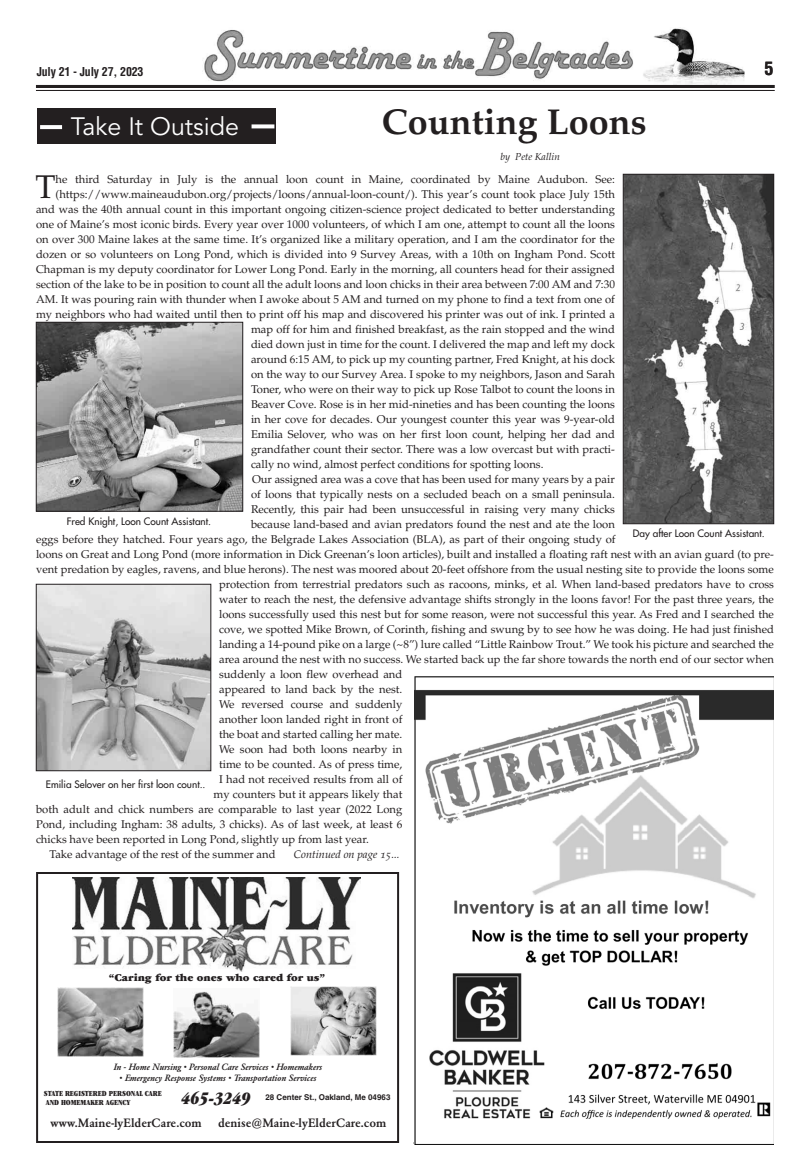
<style>
.page{position:relative;width:810px;height:1170px;background:#fff}
.page>*{position:absolute;margin:0;border:0;box-sizing:border-box;transform-origin:0 0}
.t1{font:700 36px "Palatino";color:#231f20}
.t2{font:32.8px "Palatino";color:#231f20}
.t3{font:25px "Avenir";color:#fff}
.t4{font:italic ultra-condensed 18px "Garamond";color:#231f20}
.t5{font:700 condensed 18px "Helvetica";color:#231f20}
.t6{font:500 12px "Garamond BE";color:#231f20}
.t7{font:700 condensed 12px "Helvetica";letter-spacing:-.015em;color:#231f20}
.t8{font:11.2px "Palatino";color:#231f20}
.t9{font:900 11px "Garamond";color:#231f20}
.t10{font:11px "Palatino Italic Os F";color:#231f20}
.t11{font:10px "Futura";color:#231f20}
.t12{font:italic 10px "Palatino";color:#231f20}
.t13{font:italic 500 9px "Garamond BE";color:#231f20}
.t14{font:ultra-condensed 8px/9.6px "Garamond";color:#231f20}
.t15{font:700 8px "Helvetica";color:#231f20}
</style>
<div class="page">
<img style="left:684px;top:29px;width:60px;height:61px">
<img style="left:204px;top:30px;width:429px;height:52px">
<hr style="left:36px;top:85px;width:739px;height:3px;background:#231f20">
<hr style="left:36px;top:90px;width:739px;height:1px;background:#231f20">
<div style="left:38px;top:108px;width:238px;height:36px;background:#231f20"></div>
<svg style="left:40px;top:125px;width:22px;height:4px"></svg>
<svg style="left:252px;top:124px;width:22px;height:4px"></svg>
<div style="left:36px;top:872px;width:363px;height:271px;border:2px solid #231f20"></div>
<img style="left:290px;top:987px;width:86px;height:68px">
<img style="left:57px;top:988px;width:86px;height:68px">
<img style="left:173px;top:991px;width:86px;height:66px">
<img style="left:73px;top:877px;width:288px;height:95px">
<img style="left:38px;top:324px;width:203px;height:186px">
<div style="left:36px;top:322px;width:207px;height:190px;border:1px solid #231f20"></div>
<img style="left:414px;top:676px;width:360px;height:468px">
<img style="left:625px;top:176px;width:147px;height:346px">
<div style="left:623px;top:174px;width:151px;height:350px;border:1px solid #231f20"></div>
<img style="left:38px;top:586px;width:171px;height:183px">
<div style="left:36px;top:584px;width:175px;height:187px;border:1px solid #231f20"></div>
<p class="t7" style="left:37px;top:67px;width:108px">July 21 - July 27, 2023</p>
<h3 class="t5" style="left:764px;top:61px;width:10px">5</h3>
<h3 class="t3" style="left:71px;top:116px;width:170px">Take It Outside</h3>
<h1 class="t1" style="left:382px;top:108px;width:266px">Counting Loons</h1>
<p class="t12" style="left:501px;top:153px;width:61px">by Pete Kallin</p>
<h2 class="t2" style="left:36px;top:174px;width:22px">T</h2>
<p class="t8" style="left:56px;top:174px;width:561px">he third Saturday in July is the annual loon count in Maine, coordinated by Maine Audubon. See:</p>
<p class="t8" style="left:56px;top:189px;width:561px">(https://www.maineaudubon.org/projects/loons/annual-loon-count/). This year’s count took place July 15th</p>
<p class="t8" style="left:36px;top:204px;width:581px">and was the 40th annual count in this important ongoing citizen-science project dedicated to better understanding</p>
<p class="t8" style="left:36px;top:219px;width:581px">one of Maine’s most iconic birds. Every year over 1000 volunteers, of which I am one, attempt to count all the loons</p>
<p class="t8" style="left:36px;top:234px;width:581px">on over 300 Maine lakes at the same time. It’s organized like a military operation, and I am the coordinator for the</p>
<p class="t8" style="left:36px;top:249px;width:581px">dozen or so volunteers on Long Pond, which is divided into 9 Survey Areas, with a 10th on Ingham Pond. Scott</p>
<p class="t8" style="left:36px;top:264px;width:581px">Chapman is my deputy coordinator for Lower Long Pond. Early in the morning, all counters head for their assigned</p>
<p class="t8" style="left:36px;top:279px;width:581px">section of the lake to be in position to count all the adult loons and loon chicks in their area between 7:00 AM and 7:30</p>
<p class="t8" style="left:36px;top:294px;width:581px">AM. It was pouring rain with thunder when I awoke about 5 AM and turned on my phone to find a text from one of</p>
<p class="t8" style="left:36px;top:309px;width:581px">my neighbors who had waited until then to print off his map and discovered his printer was out of ink. I printed a</p>
<p class="t8" style="left:251px;top:324px;width:366px">map off for him and finished breakfast, as the rain stopped and the wind</p>
<p class="t8" style="left:251px;top:339px;width:366px">died down just in time for the count. I delivered the map and left my dock</p>
<p class="t8" style="left:251px;top:354px;width:366px">around 6:15 AM, to pick up my counting partner, Fred Knight, at his dock</p>
<p class="t8" style="left:251px;top:369px;width:366px">on the way to our Survey Area. I spoke to my neighbors, Jason and Sarah</p>
<p class="t8" style="left:251px;top:384px;width:366px">Toner, who were on their way to pick up Rose Talbot to count the loons in</p>
<p class="t8" style="left:251px;top:399px;width:366px">Beaver Cove. Rose is in her mid-nineties and has been counting the loons</p>
<p class="t8" style="left:251px;top:414px;width:366px">in her cove for decades. Our youngest counter this year was 9-year-old</p>
<p class="t8" style="left:251px;top:429px;width:366px">Emilia Selover, who was on her first loon count, helping her dad and</p>
<p class="t8" style="left:251px;top:444px;width:366px">grandfather count their sector. There was a low overcast but with practi-</p>
<p class="t8" style="left:251px;top:459px;width:294px">cally no wind, almost perfect conditions for spotting loons.</p>
<p class="t8" style="left:252px;top:474px;width:365px">Our assigned area was a cove that has been used for many years by a pair</p>
<p class="t8" style="left:251px;top:489px;width:366px">of loons that typically nests on a secluded beach on a small peninsula.</p>
<p class="t8" style="left:251px;top:504px;width:366px">Recently, this pair had been unsuccessful in raising very many chicks</p>
<p class="t8" style="left:251px;top:519px;width:366px">because land-based and avian predators found the nest and ate the loon</p>
<p class="t8" style="left:36px;top:534px;width:581px">eggs before they hatched. Four years ago, the Belgrade Lakes Association (BLA), as part of their ongoing study of</p>
<p class="t8" style="left:36px;top:549px;width:740px">loons on Great and Long Pond (more information in Dick Greenan’s loon articles), built and installed a floating raft nest with an avian guard (to pre-</p>
<p class="t8" style="left:36px;top:564px;width:739px">vent predation by eagles, ravens, and blue herons). The nest was moored about 20-feet offshore from the usual nesting site to provide the loons some</p>
<p class="t8" style="left:219px;top:579px;width:556px">protection from terrestrial predators such as racoons, minks, et al. When land-based predators have to cross</p>
<p class="t8" style="left:219px;top:594px;width:556px">water to reach the nest, the defensive advantage shifts strongly in the loons favor! For the past three years, the</p>
<p class="t8" style="left:219px;top:609px;width:556px">loons successfully used this nest but for some reason, were not successful this year. As Fred and I searched the</p>
<p class="t8" style="left:219px;top:624px;width:556px">cove, we spotted Mike Brown, of Corinth, fishing and swung by to see how he was doing. He had just finished</p>
<p class="t8" style="left:219px;top:639px;width:556px">landing a 14-pound pike on a large (~8”) lure called “Little Rainbow Trout.” We took his picture and searched the</p>
<p class="t8" style="left:219px;top:654px;width:556px">area around the nest with no success. We started back up the far shore towards the north end of our sector when</p>
<p class="t8" style="left:219px;top:669px;width:185px">suddenly a loon flew overhead and</p>
<p class="t8" style="left:219px;top:684px;width:185px">appeared to land back by the nest.</p>
<p class="t8" style="left:219px;top:699px;width:185px">We reversed course and suddenly</p>
<p class="t8" style="left:219px;top:714px;width:185px">another loon landed right in front of</p>
<p class="t8" style="left:219px;top:729px;width:185px">the boat and started calling her mate.</p>
<p class="t8" style="left:219px;top:744px;width:185px">We soon had both loons nearby in</p>
<p class="t8" style="left:219px;top:759px;width:185px">time to be counted. As of press time,</p>
<p class="t8" style="left:219px;top:774px;width:185px">I had not received results from all of</p>
<p class="t8" style="left:214px;top:789px;width:190px">my counters but it appears likely that</p>
<p class="t8" style="left:36px;top:804px;width:368px">both adult and chick numbers are comparable to last year (2022 Long</p>
<p class="t8" style="left:36px;top:819px;width:368px">Pond, including Ingham: 38 adults, 3 chicks). As of last week, at least 6</p>
<p class="t8" style="left:36px;top:834px;width:334px">chicks have been reported in Long Pond, slightly up from last year.</p>
<p class="t8" style="left:50px;top:849px;width:228px">Take advantage of the rest of the summer and</p>
<p class="t11" style="left:67px;top:516px;width:146px">Fred Knight, Loon Count Assistant.</p>
<p class="t11" style="left:633px;top:528px;width:133px">Day after Loon Count Assistant.</p>
<p class="t11" style="left:46px;top:779px;width:161px">Emilia Selover on her first loon count..</p>
<p class="t10" style="left:294px;top:850px;width:107px">Continued on page 15...</p>
<p class="t9" style="left:109px;top:973px;width:218px">“Caring for the ones who cared for us”</p>
<p class="t13" style="left:113px;top:1063px;width:210px">In - Home Nursing • Personal Care Services • Homemakers</p>
<p class="t13" style="left:119px;top:1074px;width:198px">• Emergency Response Systems • Transportation Services</p>
<p class="t14" style="left:44px;top:1089px;width:120px">STATE REGISTERED PERSONAL CARE<br>AND HOMEMAKER AGENCY</p>
<h3 class="t4" style="left:181px;top:1091px;width:70px">465-3249</h3>
<p class="t15" style="left:266px;top:1094px;width:126px">28 Center St., Oakland, Me 04963</p>
<p class="t6" style="left:51px;top:1117px;width:153px">www.Maine-lyElderCare.com</p>
<p class="t6" style="left:218px;top:1117px;width:170px">denise@Maine-lyElderCare.com</p>
</div>
